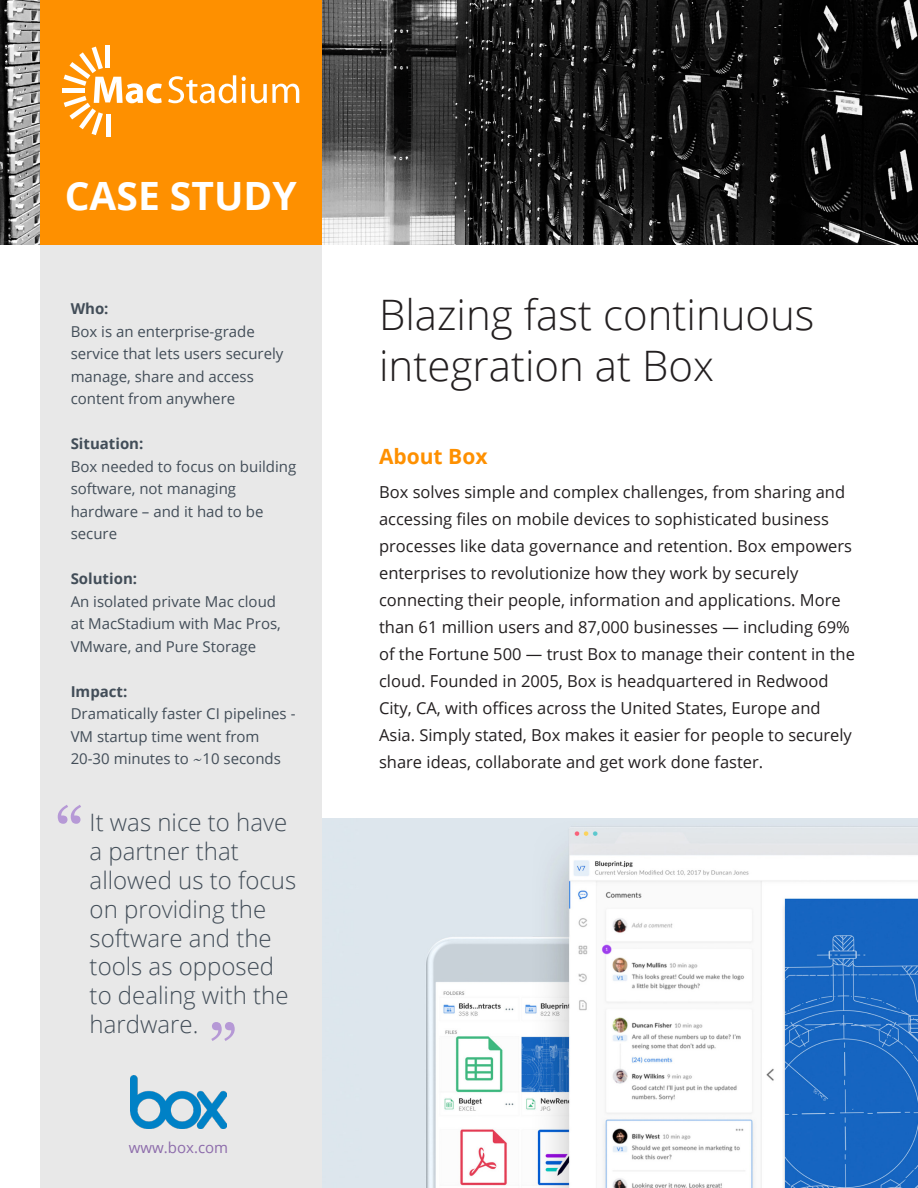
<style>
.page{position:relative;width:918px;height:1188px;background:#fff}
.page>*{position:absolute;margin:0;border:0;box-sizing:border-box;transform-origin:0 0}
.t1{font:72px "Georgia";color:#b699d6}
.t2{font:300 42px/50.4px "Open Sans";color:#231f20}
.t3{font:700 39px "Open Sans";color:#fff}
.t4{font:300 24px/28.8px "Open Sans";color:#424d58}
.t5{font:700 21px "Open Sans";color:#fe9000}
.t6{font:16.5px/27px "Open Sans";color:#231f20}
.t7{font:15px/22.5px "Open Sans";color:#424d58}
.t8{font:700 15px "Open Sans";color:#424d58}
.t9{font:15px "Open Sans";color:#8d6cab}
.s1{font-family:"Georgia"}
</style>
<div class="page">
<img style="left:0;top:0;width:918px;height:244px">
<div style="left:40px;top:244px;width:282px;height:944px;background:#e8e8e8"></div>
<div style="left:40px;top:0;width:282px;height:244px;background:#fe9000"></div>
<hr style="left:106px;top:114px;width:4px;height:23px;background:#fff">
<hr style="left:106px;top:45px;width:4px;height:23px;background:#fff">
<hr style="left:62px;top:89px;width:23px;height:4px;background:#fff">
<svg style="left:64px;top:47px;width:98px;height:88px"></svg>
<svg style="left:168px;top:75px;width:68px;height:28px"></svg>
<svg style="left:242px;top:77px;width:57px;height:26px"></svg>
<img style="left:131px;top:1076px;width:95px;height:52px">
<img style="left:322px;top:819px;width:596px;height:369px">
<p class="t3" style="left:65px;top:168px;width:233px">CASE STUDY</p>
<p class="t8" style="left:71px;top:298px;width:39px">Who:</p>
<p class="t7" style="left:71px;top:319px;width:214px">Box is an enterprise-grade service that lets users securely manage, share and access content from anywhere</p>
<p class="t8" style="left:71px;top:433px;width:74px">Situation:</p>
<p class="t7" style="left:71px;top:454px;width:227px">Box needed to focus on building software, not managing hardware – and it had to be secure</p>
<p class="t8" style="left:71px;top:568px;width:68px">Solution:</p>
<p class="t7" style="left:71px;top:589px;width:212px">An isolated private Mac cloud at MacStadium with Mac Pros,<br>VMware, and Pure Storage</p>
<p class="t8" style="left:71px;top:681px;width:58px">Impact:</p>
<p class="t7" style="left:71px;top:702px;width:226px">Dramatically faster CI pipelines -<br>VM startup time went from<br>20-30 minutes to <span class="s1">~</span>10 seconds</p>
<p class="t1" style="left:55px;top:781px;width:31px">“</p>
<p class="t4" style="left:90px;top:808px;width:208px">It was nice to have a partner that allowed us to focus on providing the software and the tools as opposed to dealing with the hardware.</p>
<p class="t1" style="left:208px;top:998px;width:31px">”</p>
<p class="t9" style="left:129px;top:1137px;width:101px">www.box.com</p>
<p class="t2" style="left:379px;top:289px;width:437px">Blazing fast continuous integration at Box</p>
<p class="t5" style="left:379px;top:442px;width:110px">About Box</p>
<p class="t6" style="left:379px;top:478px;width:477px">Box solves simple and complex challenges, from sharing and accessing files on mobile devices to sophisticated business processes like data governance and retention. Box empowers enterprises to revolutionize how they work by securely connecting their people, information and applications. More than 61 million users and 87,000 businesses — including 69% of the Fortune 500 — trust Box to manage their content in the cloud. Founded in 2005, Box is headquartered in Redwood City, CA, with offices across the United States, Europe and Asia. Simply stated, Box makes it easier for people to securely share ideas, collaborate and get work done faster.</p>
</div>
